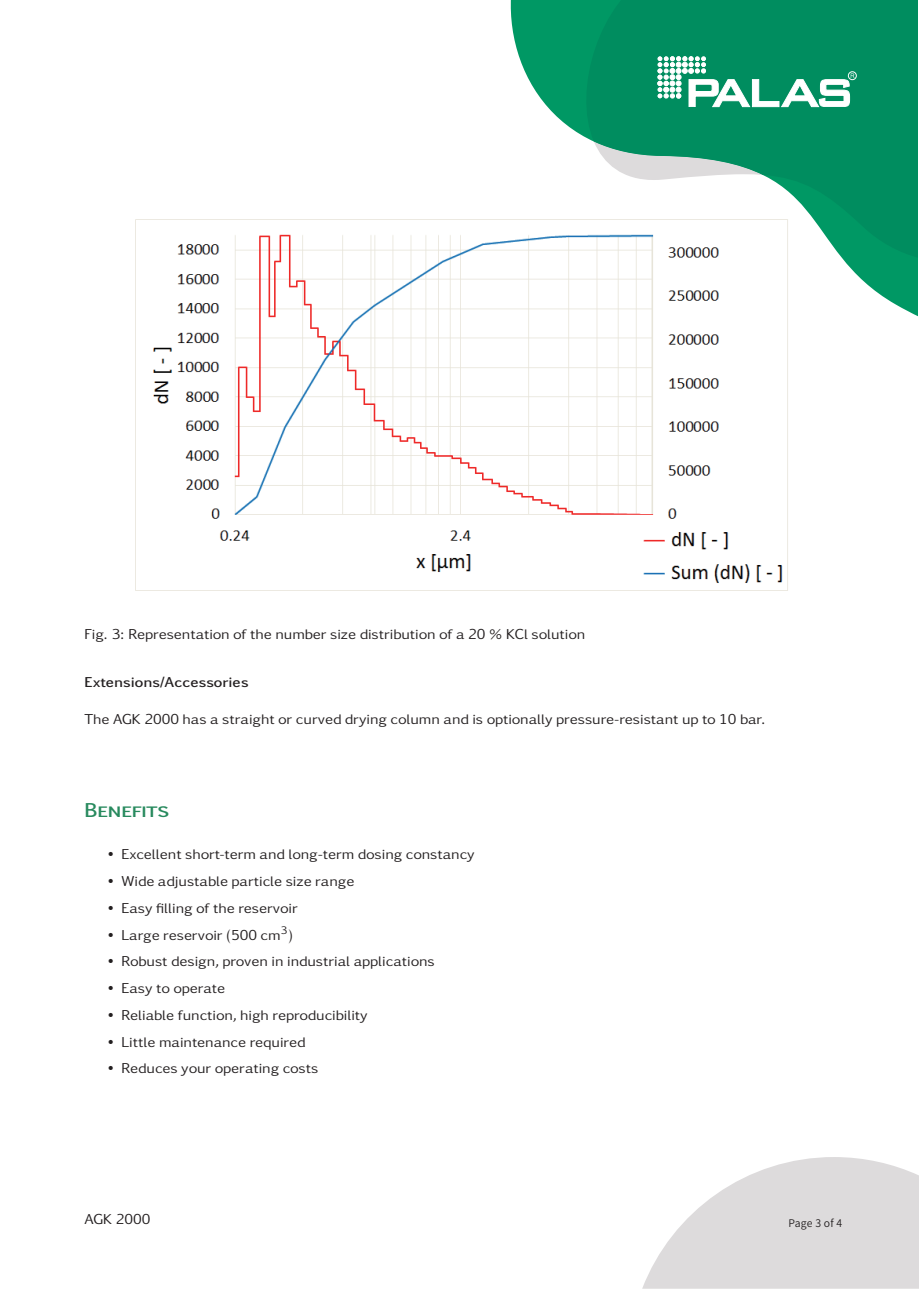
<style>
.page{position:relative;width:919px;height:1289px;background:#fff}
.page>*{position:absolute;margin:0;border:0;box-sizing:border-box;transform-origin:0 0}
.t1{font:22.35px "Sf Kp Sc Medium";color:#288a5e}
.t2{font:14.85px "Sf Kp Regular";color:#231f20}
.t3{font:14.85px "Sf Kp Medium";color:#231f20}
.t4{font:10.5px "Source Han Sans CN";letter-spacing:.01em;color:#231f20}
.s1{font-size:20.85px}
</style>
<div class="page">
<img style="left:135px;top:219px;width:653px;height:372px">
<svg style="left:510px;top:0;width:407px;height:317px"></svg>
<svg style="left:572px;top:0;width:345px;height:258px;fill:#008d5f"></svg>
<svg style="left:657px;top:56px;width:202px;height:51px"></svg>
<svg style="left:642px;top:1157px;width:276px;height:131px"></svg>
<p class="t2" style="left:84px;top:625px;width:502px">Fig. 3: Representation of the number size distribution of a 20 % KCl solution</p>
<p class="t3" style="left:84px;top:673px;width:166px">Extensions/Accessories</p>
<p class="t2" style="left:84px;top:710px;width:682px">The AGK 2000 has a straight or curved drying column and is optionally pressure-resistant up to 10 bar.</p>
<p class="t1" style="left:84px;top:797px;width:85px"><span class="s1">B</span>enefits</p>
<p class="t2" style="left:107px;top:845px;width:369px">• Excellent short-term and long-term dosing constancy</p>
<p class="t2" style="left:107px;top:872px;width:248px">• Wide adjustable particle size range</p>
<p class="t2" style="left:107px;top:899px;width:192px">• Easy filling of the reservoir</p>
<p class="t2" style="left:107px;top:926px;width:187px">• Large reservoir (500 cm<sup>3</sup>)</p>
<p class="t2" style="left:107px;top:952px;width:328px">• Robust design, proven in industrial applications</p>
<p class="t2" style="left:107px;top:979px;width:119px">• Easy to operate</p>
<p class="t2" style="left:107px;top:1006px;width:262px">• Reliable function, high reproducibility</p>
<p class="t2" style="left:107px;top:1033px;width:199px">• Little maintenance required</p>
<p class="t2" style="left:107px;top:1059px;width:212px">• Reduces your operating costs</p>
<p class="t2" style="left:84px;top:1210px;width:67px">AGK 2000</p>
<p class="t4" style="left:788px;top:1217px;width:55px">Page 3 of 4</p>
</div>
